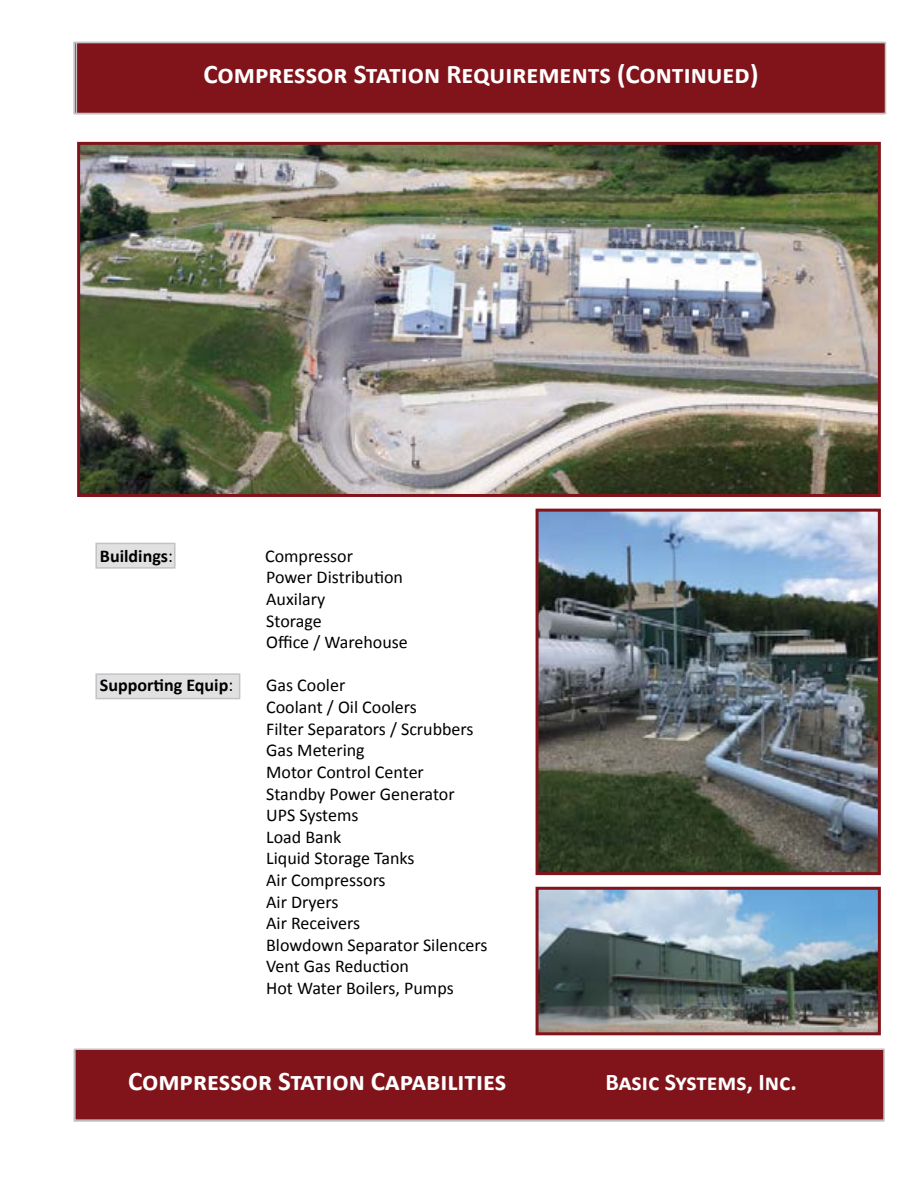
<style>
.page{position:relative;width:923px;height:1187px;background:#fff}
.page>*{position:absolute;margin:0;border:0;box-sizing:border-box;transform-origin:0 0}
.t1{font:700 27px "Calibri";color:#fff}
.t2{font:700 24px "Calibri";color:#fff}
.t3{font:18px/21.6px "Calibri";color:#000}
.t4{font:700 18px "Calibri";color:#000}
.s1{font-weight:400}
</style>
<div class="page">
<div style="left:95px;top:543px;width:80px;height:25px;background:#e2e1e1;border:2px solid #c2c2c7"></div>
<div style="left:95px;top:673px;width:145px;height:26px;background:#e2e1e1;border:2px solid #c2c2c7"></div>
<div style="left:74px;top:1048px;width:810px;height:72px;background:#80141a;border:2px solid #c2c2c7"></div>
<img style="left:81px;top:146px;width:795px;height:347px">
<div style="left:77px;top:142px;width:803px;height:355px;border:3px solid #80141a"></div>
<div style="left:76px;top:42px;width:809px;height:72px;background:#80141a;border:2px solid #c2c2c7"></div>
<img style="left:539px;top:890px;width:337px;height:141px">
<div style="left:535px;top:886px;width:345px;height:149px;border:3px solid #80141a"></div>
<img style="left:539px;top:512px;width:337px;height:359px">
<div style="left:535px;top:508px;width:345px;height:367px;border:3px solid #80141a"></div>
<h1 class="t1" style="left:203px;top:56px;width:556px">Compressor Station Requirements (Continued)</h1>
<h1 class="t1" style="left:368px;top:56px;width:223px">Project Highlights</h1>
<p class="t4" style="left:100px;top:544px;width:74px">Buildings<span class="s1">:</span></p>
<p class="t3" style="left:265px;top:545px;width:144px">Compressor<br>Power Distribution<br>Auxilary<br>Storage<br>Office / Warehouse</p>
<p class="t4" style="left:100px;top:674px;width:135px">Supporting Equip<span class="s1">:</span></p>
<p class="t3" style="left:266px;top:675px;width:223px">Gas Cooler<br>Coolant / Oil Coolers<br>Filter Separators / Scrubbers<br>Gas Metering<br>Motor Control Center<br>Standby Power Generator<br>UPS Systems<br>Load Bank<br>Liquid Storage Tanks<br>Air Compressors<br>Air Dryers<br>Air Receivers<br>Blowdown Separator Silencers<br>Vent Gas Reduction<br>Hot Water Boilers, Pumps</p>
<h1 class="t1" style="left:128px;top:1063px;width:379px">Compressor Station Capabilities</h1>
<h2 class="t2" style="left:605px;top:1066px;width:193px">Basic Systems, Inc.</h2>
</div>
